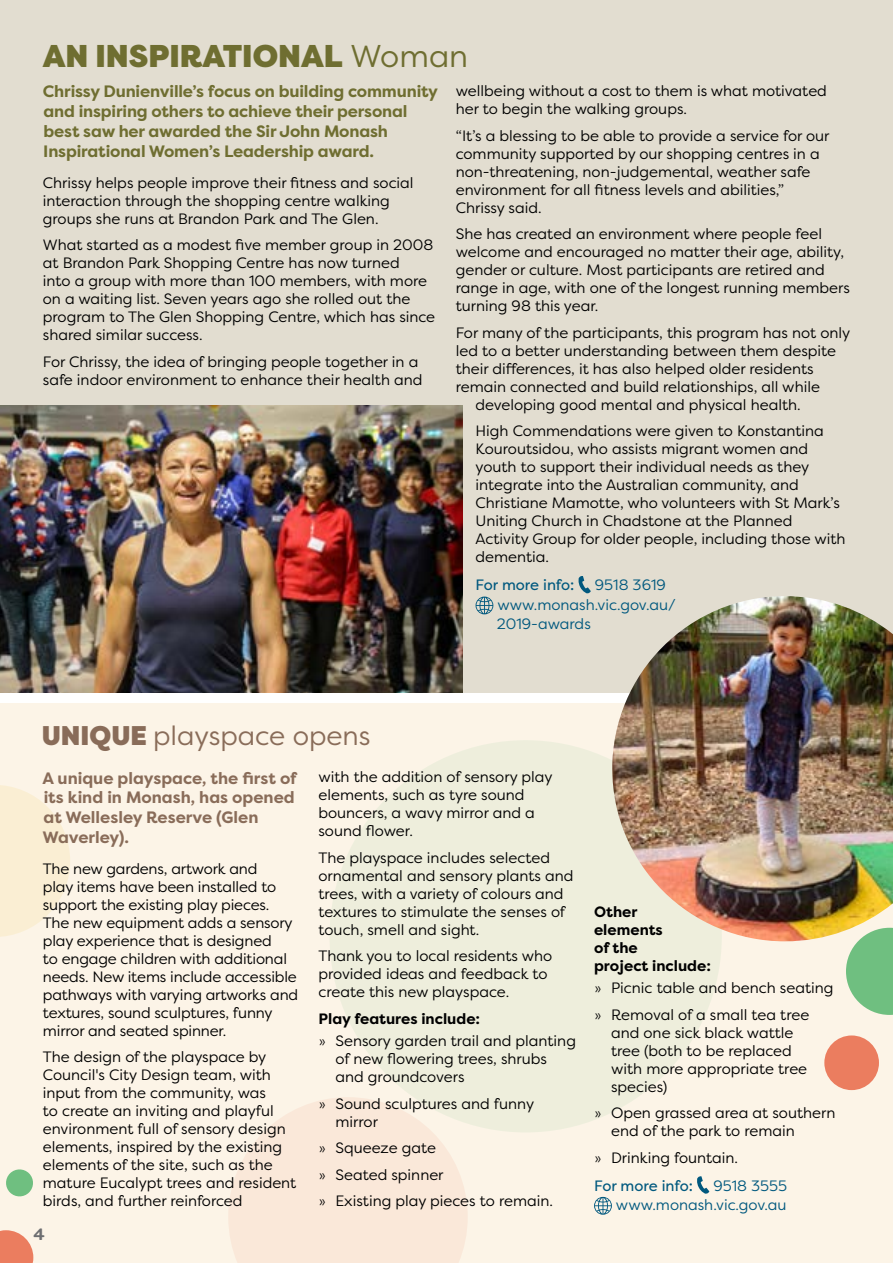
<style>
.page{position:relative;width:893px;height:1263px;background:#fff}
.page>*{position:absolute;margin:0;border:0;box-sizing:border-box;transform-origin:0 0}
.t1{font:900 31.5px "Filson Pro";color:#6f6e31}
.t2{font:27px "Filson Pro";color:#896c59}
.t3{font:700 16.5px/19.8px "Filson Pro";letter-spacing:-.01em;color:#6f6e31}
.t4{font:700 16.5px/19.8px "Filson Pro";color:#896c59}
.t5{font:700 16.5px "Filson Soft";color:#6d6e71}
.t6{font:15px/18px "Filson Pro";color:#000}
.t7{font:15px/19.5px "Filson Pro";color:#00587e;text-align:right}
.t8{font:700 15px/18px "Filson Pro";color:#000}
.t9{font:15px "Filson Pro";letter-spacing:-.005em;color:#00587e}
.s1{font-weight:400}
.s2{font-weight:900}
.s3{font-weight:700}
.s4{font-family:"Calibri";font-weight:300}
.s5{color:#00587e}
</style>
<div class="page">
<div style="left:0;top:0;width:893px;height:693px;background:#e2ddd0"></div>
<div style="left:0;top:703px;width:893px;height:560px;background:#fcf4e7"></div>
<div style="left:330px;top:740px;width:392px;height:392px;background:#eeeedc;border-radius:50%"></div>
<svg style="left:0;top:785px;width:70px;height:152px"></svg>
<svg style="left:228px;top:1097px;width:239px;height:166px"></svg>
<svg style="left:697px;top:1176px;width:12px;height:18px"></svg>
<svg style="left:594px;top:1197px;width:18px;height:18px"></svg>
<img style="left:612px;top:596px;width:281px;height:345px">
<svg style="left:846px;top:928px;width:47px;height:87px"></svg>
<svg style="left:6px;top:1169px;width:27px;height:28px"></svg>
<div style="left:824px;top:1035px;width:55px;height:55px;background:#eb7d5f;border-radius:50%"></div>
<svg style="left:0;top:1230px;width:33px;height:33px"></svg>
<img style="left:0;top:405px;width:463px;height:288px">
<svg style="left:578px;top:576px;width:13px;height:18px"></svg>
<svg style="left:476px;top:596px;width:17px;height:18px"></svg>
<h1 class="t1" style="left:43px;top:36px;width:427px">AN INSPIRATIONAL <span class="s1">Woman</span></h1>
<p class="t3" style="left:43px;top:82px;width:396px">Chrissy Dunienville’s focus on building community and inspiring others to achieve their personal best saw her awarded the Sir John Monash Inspirational Women’s Leadership award.</p>
<p class="t6" style="left:43px;top:173px;width:372px">Chrissy helps people improve their fitness and social interaction through the shopping centre walking groups she runs at Brandon Park and The Glen.</p>
<p class="t6" style="left:43px;top:235px;width:394px">What started as a modest five member group in 2008 at Brandon Park Shopping Centre has now turned<br>into a group with more than 100 members, with more on a waiting list. Seven years ago she rolled out the program to The Glen Shopping Centre, which has since shared similar success.</p>
<p class="t6" style="left:43px;top:352px;width:381px">For Chrissy, the idea of bringing people together in a safe indoor environment to enhance their health and</p>
<p class="t6" style="left:456px;top:82px;width:373px">wellbeing without a cost to them is what motivated her to begin the walking groups.</p>
<p class="t6" style="left:456px;top:126px;width:375px">“It’s a blessing to be able to provide a service for our community supported by our shopping centres in a non-threatening, non-judgemental, weather safe environment for all fitness levels and abilities,” Chrissy said.</p>
<p class="t6" style="left:456px;top:225px;width:396px">She has created an environment where people feel welcome and encouraged no matter their age, ability, gender or culture. Most participants are retired and range in age, with one of the longest running members turning 98 this year.</p>
<p class="t6" style="left:456px;top:323px;width:396px">For many of the participants, this program has not only</p>
<p class="t6" style="left:456px;top:341px;width:382px">led to a better understanding between them despite</p>
<p class="t6" style="left:456px;top:359px;width:359px">their differences, it has also helped older residents</p>
<p class="t6" style="left:456px;top:377px;width:366px">remain connected and build relationships, all while</p>
<p class="t6" style="left:476px;top:395px;width:327px">developing good mental and physical health.</p>
<p class="t6" style="left:476px;top:422px;width:371px">High Commendations were given to Konstantina Kouroutsidou, who assists migrant women and youth to support their individual needs as they integrate into the Australian community, and Christiane Mamotte, who volunteers with St Mark’s Uniting Church in Chadstone at the Planned Activity Group for older people, including those with dementia.</p>
<p class="t9" style="left:476px;top:575px;width:100px">For more info:</p>
<p class="t7" style="left:497px;top:575px;width:180px;text-align:left;text-indent:98px">9518 3619 www.monash.vic.gov.au/<br>2019-awards</p>
<h2 class="t2" style="left:42px;top:718px;width:330px"><span class="s2">UNIQUE</span> playspace opens</h2>
<p class="t4" style="left:42px;top:768px;width:256px">A unique playspace, the first of its kind in Monash, has opened at Wellesley Reserve (Glen<br>Waverley).</p>
<p class="t6" style="left:43px;top:859px;width:257px">The new gardens, artwork and<br>play items have been installed to support the existing play pieces.<br>The new equipment adds a sensory play experience that is designed<br>to engage children with additional needs. New items include accessible pathways with varying artworks and textures, sound sculptures, funny mirror and seated spinner.</p>
<p class="t6" style="left:43px;top:1047px;width:255px">The design of the playspace by<br>Council's City Design team, with input from the community, was<br>to create an inviting and playful environment full of sensory design elements, inspired by the existing elements of the site, such as the mature Eucalypt trees and resident birds, and further reinforced</p>
<p class="t5" style="left:33px;top:1224px;width:13px">4</p>
<p class="t6" style="left:318px;top:768px;width:236px">with the addition of sensory play elements, such as tyre sound bouncers, a wavy mirror and a sound flower.</p>
<p class="t6" style="left:318px;top:848px;width:257px">The playspace includes selected ornamental and sensory plants and trees, with a variety of colours and textures to stimulate the senses of touch, smell and sight.</p>
<p class="t6" style="left:318px;top:947px;width:235px">Thank you to local residents who provided ideas and feedback to create this new playspace.</p>
<p class="t6" style="left:318px;top:1007px;width:259px;line-height:22.2px"><span class="s3">Play features include:<br></span><span class="s4">»</span> Sensory garden trail and planting</p>
<p class="t6" style="left:335px;top:1049px;width:213px">of new flowering trees, shrubs and groundcovers</p>
<p class="t6" style="left:335px;top:1094px;width:200px;text-indent:-17px"><span class="s4">»</span> Sound sculptures and funny mirror</p>
<p class="t6" style="left:318px;top:1134px;width:236px;line-height:26.5px"><span class="s4">»</span> Squeeze gate<br><span class="s4">»</span> Seated spinner<br><span class="s4">»</span> Existing play pieces to remain.</p>
<p class="t8" style="left:594px;top:903px;width:118px">Other<br>elements<br>of the<br>project include:</p>
<p class="t6" style="left:594px;top:974px;width:241px;line-height:26.5px"><span class="s4">»</span> Picnic table and bench seating <span class="s4">»</span> Removal of a small tea tree</p>
<p class="t6" style="left:611px;top:1023px;width:198px">and one sick black wattle tree (both to be replaced with more appropriate tree species)</p>
<p class="t6" style="left:611px;top:1103px;width:226px;text-indent:-17px"><span class="s4">»</span> Open grassed area at southern end of the park to remain</p>
<p class="t6" style="left:594px;top:1143px;width:146px;line-height:28px"><span class="s4">»</span> Drinking fountain.<br><span class="s5">For more info:</span></p>
<p class="t7" style="left:616px;top:1175px;width:173px">9518 3555 www.monash.vic.gov.au</p>
</div>
